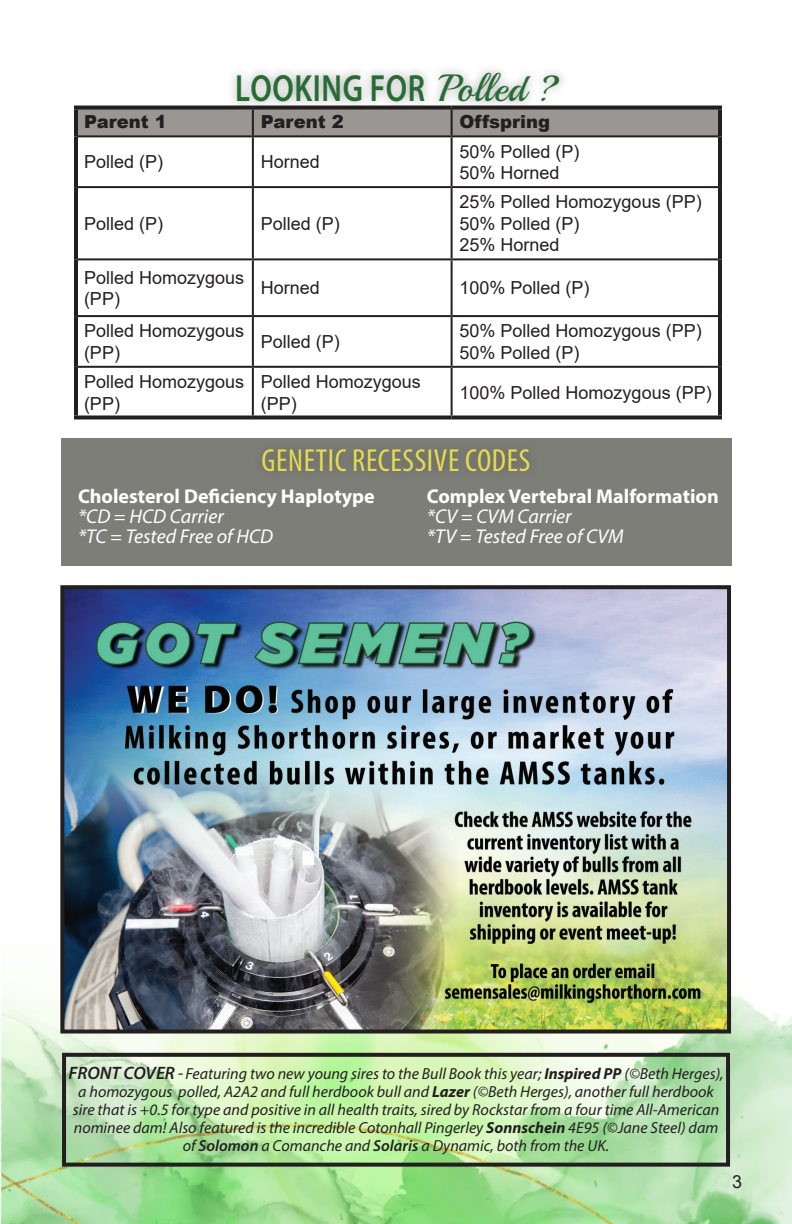
<style>
.page{position:relative;width:792px;height:1224px;background:#fff}
.page>*{position:absolute;margin:0;border:0;box-sizing:border-box;transform-origin:0 0}
.t1{font:600 38px "Myriad Pro";letter-spacing:.02em;color:#276b35;scale:.8 1}
.t2{font:condensed 32px "Myriad Pro";letter-spacing:.02em;color:#e4dc4e}
.t3{font:italic 20px "Myriad Pro";color:#fff}
.t4{font:700 20px "Myriad Pro";color:#fff}
.t5{font:18px/21.6px "Arial";color:#231f20}
.t6{font:900 18px "Arial";color:#231f20}
.t7{font:italic 16px/18px "Myriad Pro";color:#231f20;text-align:center}
.s1{font-family:"Playball";font-weight:400}
.s2{font-weight:600;font-size:18px}
.s3{font-size:18px}
.s4{font-weight:700}
.s5{font-weight:600}
</style>
<div class="page">
<img style="left:0;top:969px;width:792px;height:255px">
<div style="left:61px;top:438px;width:671px;height:128px;background:#7e7e79"></div>
<div style="left:227px;top:63px;width:342px;height:48px;background:#231f20;opacity:.39"></div>
<div style="left:78px;top:110px;width:640px;height:25px;background:#999693"></div>
<hr style="left:252px;top:110px;width:2px;height:25px;background:#231f20">
<hr style="left:451px;top:110px;width:2px;height:25px;background:#231f20">
<hr style="left:78px;top:135px;width:175px;height:2px;background:#231f20">
<hr style="left:253px;top:135px;width:199px;height:2px;background:#231f20">
<hr style="left:252px;top:137px;width:2px;height:49px;background:#231f20">
<hr style="left:452px;top:135px;width:266px;height:2px;background:#231f20">
<hr style="left:451px;top:137px;width:2px;height:49px;background:#231f20">
<hr style="left:78px;top:186px;width:175px;height:2px;background:#231f20">
<hr style="left:253px;top:186px;width:199px;height:2px;background:#231f20">
<hr style="left:252px;top:188px;width:2px;height:70px;background:#231f20">
<hr style="left:452px;top:186px;width:266px;height:2px;background:#231f20">
<hr style="left:451px;top:188px;width:2px;height:70px;background:#231f20">
<hr style="left:78px;top:258px;width:175px;height:2px;background:#231f20">
<hr style="left:253px;top:258px;width:199px;height:2px;background:#231f20">
<hr style="left:252px;top:260px;width:2px;height:55px;background:#231f20">
<hr style="left:452px;top:258px;width:266px;height:2px;background:#231f20">
<hr style="left:451px;top:260px;width:2px;height:55px;background:#231f20">
<hr style="left:78px;top:315px;width:175px;height:2px;background:#231f20">
<hr style="left:253px;top:315px;width:199px;height:2px;background:#231f20">
<hr style="left:252px;top:317px;width:2px;height:49px;background:#231f20">
<hr style="left:452px;top:315px;width:266px;height:2px;background:#231f20">
<hr style="left:451px;top:317px;width:2px;height:49px;background:#231f20">
<hr style="left:78px;top:366px;width:175px;height:2px;background:#231f20">
<hr style="left:253px;top:366px;width:199px;height:2px;background:#231f20">
<hr style="left:252px;top:368px;width:2px;height:48px;background:#231f20">
<hr style="left:452px;top:366px;width:266px;height:2px;background:#231f20">
<hr style="left:451px;top:368px;width:2px;height:48px;background:#231f20">
<svg style="left:74px;top:106px;width:179px;height:4px"></svg>
<hr style="left:74px;top:110px;width:4px;height:26px;background:#231f20">
<svg style="left:253px;top:106px;width:199px;height:4px"></svg>
<svg style="left:452px;top:106px;width:270px;height:4px"></svg>
<hr style="left:718px;top:110px;width:4px;height:26px;background:#231f20">
<hr style="left:74px;top:136px;width:4px;height:51px;background:#231f20">
<hr style="left:718px;top:136px;width:4px;height:51px;background:#231f20">
<hr style="left:74px;top:187px;width:4px;height:72px;background:#231f20">
<hr style="left:718px;top:187px;width:4px;height:72px;background:#231f20">
<hr style="left:74px;top:259px;width:4px;height:57px;background:#231f20">
<hr style="left:718px;top:259px;width:4px;height:57px;background:#231f20">
<hr style="left:74px;top:316px;width:4px;height:51px;background:#231f20">
<hr style="left:718px;top:316px;width:4px;height:51px;background:#231f20">
<hr style="left:74px;top:367px;width:4px;height:49px;background:#231f20">
<hr style="left:718px;top:367px;width:4px;height:49px;background:#231f20">
<svg style="left:74px;top:416px;width:179px;height:4px"></svg>
<svg style="left:253px;top:416px;width:199px;height:4px"></svg>
<svg style="left:452px;top:416px;width:270px;height:4px"></svg>
<div style="left:253px;top:439px;width:287px;height:43px;background:#797874"></div>
<div style="left:62px;top:1053px;width:668px;height:114px;border:4px solid #231f20"></div>
<img style="left:65px;top:590px;width:661px;height:439px">
<div style="left:60px;top:585px;width:671px;height:449px;border:4px solid #231f20"></div>
<p class="t1" style="left:235px;top:64px;width:407px">LOOKING FOR <span class="s1">Polled ?</span></p>
<p class="t6" style="left:84px;top:109px;width:84px">Parent 1</p>
<p class="t6" style="left:261px;top:109px;width:84px">Parent 2</p>
<p class="t6" style="left:460px;top:109px;width:92px">Offspring</p>
<p class="t5" style="left:84px;top:151px;width:81px">Polled (P)</p>
<p class="t5" style="left:261px;top:151px;width:61px">Horned</p>
<p class="t5" style="left:460px;top:140px;width:122px">50% Polled (P)</p>
<p class="t5" style="left:460px;top:162px;width:102px">50% Horned</p>
<p class="t5" style="left:84px;top:213px;width:81px">Polled (P)</p>
<p class="t5" style="left:261px;top:213px;width:81px">Polled (P)</p>
<p class="t5" style="left:460px;top:191px;width:244px">25% Polled Homozygous (PP)</p>
<p class="t5" style="left:460px;top:213px;width:122px">50% Polled (P)</p>
<p class="t5" style="left:460px;top:234px;width:102px">25% Horned</p>
<p class="t5" style="left:84px;top:266px;width:162px">Polled Homozygous (PP)</p>
<p class="t5" style="left:261px;top:277px;width:61px">Horned</p>
<p class="t5" style="left:460px;top:277px;width:132px">100% Polled (P)</p>
<p class="t5" style="left:84px;top:320px;width:162px">Polled Homozygous (PP)</p>
<p class="t5" style="left:261px;top:331px;width:81px">Polled (P)</p>
<p class="t5" style="left:460px;top:320px;width:244px">50% Polled Homozygous (PP)</p>
<p class="t5" style="left:460px;top:342px;width:122px">50% Polled (P)</p>
<p class="t5" style="left:84px;top:371px;width:162px">Polled Homozygous (PP)</p>
<p class="t5" style="left:261px;top:371px;width:162px">Polled Homozygous (PP)</p>
<p class="t5" style="left:460px;top:381px;width:254px">100% Polled Homozygous (PP)</p>
<p class="t2" style="left:262px;top:441px;width:270px">GENETIC RECESSIVE CODES</p>
<p class="t4" style="left:427px;top:483px;width:293px">Complex Vertebral Malformation</p>
<p class="t3" style="left:427px;top:504px;width:146px">*CV = CVM Carrier</p>
<p class="t3" style="left:427px;top:524px;width:198px">*TV = Tested Free of CVM</p>
<p class="t4" style="left:78px;top:483px;width:298px">Cholesterol Deficiency Haplotype</p>
<p class="t3" style="left:78px;top:504px;width:147px">*CD = HCD Carrier</p>
<p class="t3" style="left:78px;top:524px;width:197px">*TC = Tested Free of HCD</p>
<p class="t7" style="left:69px;top:1064px;width:657px"><span class="s2">FRONT COVER</span> <span class="s3">-</span> Featuring two new young sires to the Bull Book this year; <span class="s4">Inspired PP</span> (©Beth Herges), a homozygous polled, A2A2 and full herdbook bull and <span class="s4">Lazer</span> (©Beth Herges), another full herdbook sire that is +0.5 for type and positive in all health traits, sired by Rockstar from a four time All-American nominee dam! Also featured is the incredible Cotonhall Pingerley <span class="s4">Sonnschein</span> 4E95 (©Jane Steel) dam of <span class="s5">Solomon</span> a Comanche and <span class="s5">Solaris</span> a Dynamic, both from the UK.</p>
<p class="t5" style="left:732px;top:1171px;width:12px">3</p>
</div>
